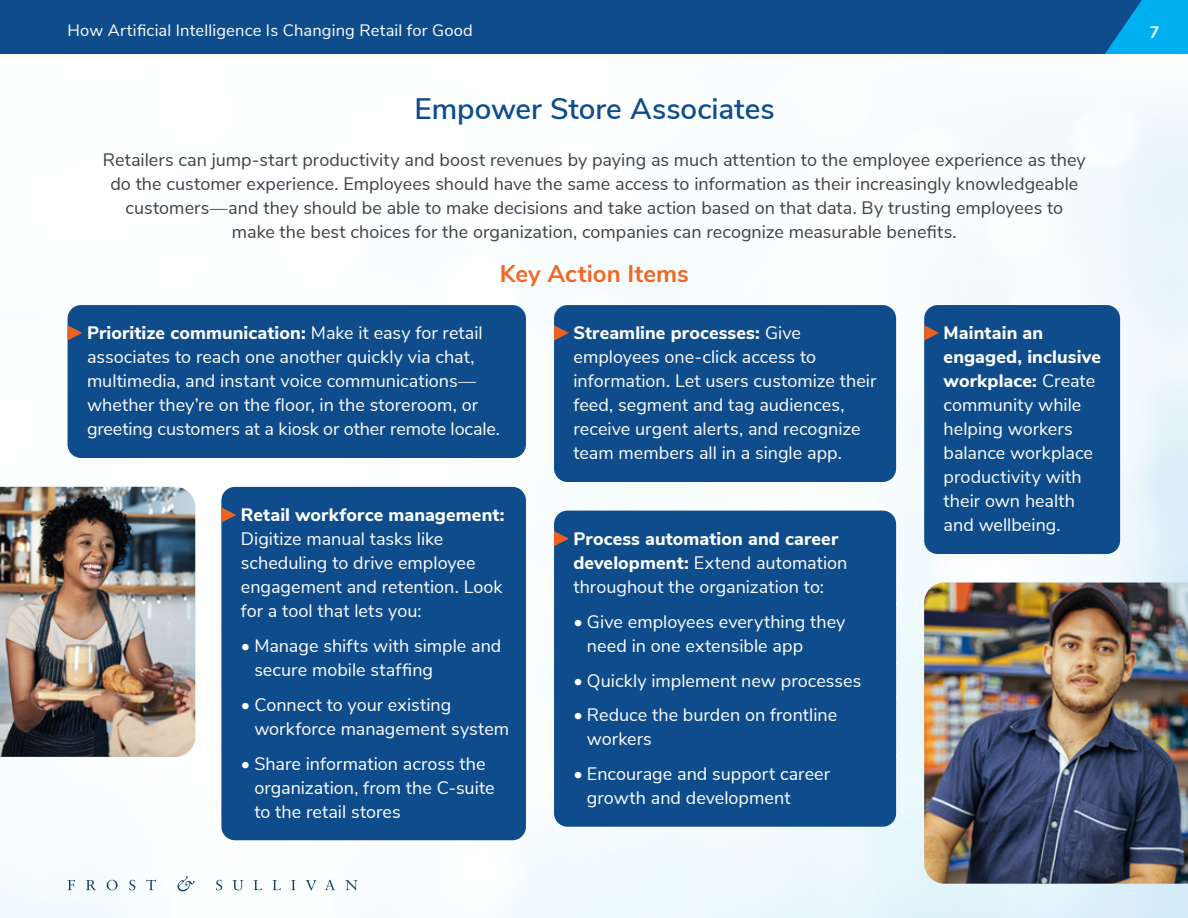
<style>
.page{position:relative;width:1188px;height:918px;background:#fff}
.page>*{position:absolute;margin:0;border:0;box-sizing:border-box;transform-origin:0 0}
.BR__1st_Lvl_Header{font:600 29.55px "Nunito Sans";color:#0e4c8b}
.BR__2nd_Lvl_Header{font:700 24px "Nunito Sans";color:#f26722}
.BR__Body_Text{font:18px/24px "Nunito Sans";color:#fff}
.BR__Body_Text-2{font:18px/24px "Nunito Sans";color:#414042;text-align:center}
.t1{font:16.5px "Nunito Sans";letter-spacing:.01em;color:#fff}
.t2{font:700 16.5px "Nunito Sans";color:#fff}
.s1{font-weight:800}
</style>
<div class="page">
<img style="left:0;top:103px;width:1188px;height:815px">
<img style="left:924px;top:583px;width:264px;height:301px">
<img style="left:0;top:487px;width:195px;height:270px">
<div style="left:0;top:0;width:1105px;height:54px;background:#0e4c8b"></div>
<svg style="left:1105px;top:0;width:83px;height:54px;background:#0399d9"></svg>
<svg style="left:68px;top:880px;width:7px;height:10px"></svg>
<svg style="left:86px;top:880px;width:10px;height:10px"></svg>
<svg style="left:107px;top:880px;width:11px;height:10px"></svg>
<svg style="left:129px;top:880px;width:6px;height:10px"></svg>
<svg style="left:146px;top:880px;width:10px;height:10px"></svg>
<svg style="left:216px;top:880px;width:6px;height:10px"></svg>
<svg style="left:233px;top:880px;width:10px;height:10px"></svg>
<svg style="left:254px;top:880px;width:8px;height:10px"></svg>
<svg style="left:273px;top:880px;width:8px;height:10px"></svg>
<svg style="left:291px;top:880px;width:5px;height:10px"></svg>
<svg style="left:306px;top:880px;width:10px;height:10px"></svg>
<svg style="left:325px;top:880px;width:10px;height:10px"></svg>
<svg style="left:345px;top:880px;width:13px;height:10px"></svg>
<svg style="left:177px;top:876px;width:17px;height:15px"></svg>
<div style="left:68px;top:305px;width:458px;height:153px;background:#0e4c8b;border-radius:14px"></div>
<div style="left:221px;top:487px;width:305px;height:153px;background:#0e4c8b;border-radius:14px"></div>
<div style="left:221px;top:618px;width:305px;height:81px;background:#0e4c8b;border-radius:14px"></div>
<div style="left:221px;top:676px;width:305px;height:81px;background:#0e4c8b;border-radius:14px"></div>
<div style="left:221px;top:735px;width:305px;height:105px;background:#0e4c8b;border-radius:14px"></div>
<div style="left:554px;top:305px;width:342px;height:177px;background:#0e4c8b;border-radius:14px"></div>
<div style="left:554px;top:511px;width:342px;height:105px;background:#0e4c8b;border-radius:14px"></div>
<div style="left:554px;top:593px;width:342px;height:81px;background:#0e4c8b;border-radius:14px"></div>
<div style="left:554px;top:652px;width:342px;height:57px;background:#0e4c8b;border-radius:13px"></div>
<div style="left:554px;top:687px;width:342px;height:81px;background:#0e4c8b;border-radius:14px"></div>
<div style="left:554px;top:746px;width:342px;height:81px;background:#0e4c8b;border-radius:14px"></div>
<div style="left:924px;top:305px;width:196px;height:249px;background:#0e4c8b;border-radius:14px"></div>
<svg style="left:68px;top:325px;width:14px;height:16px"></svg>
<svg style="left:221px;top:507px;width:15px;height:16px"></svg>
<svg style="left:554px;top:325px;width:15px;height:16px"></svg>
<svg style="left:554px;top:531px;width:15px;height:15px"></svg>
<svg style="left:924px;top:325px;width:15px;height:16px"></svg>
<p class="t1" style="left:68px;top:18px;width:407px">How Artificial Intelligence Is Changing Retail for Good</p>
<p class="t2" style="left:1150px;top:20px;width:11px">7</p>
<h1 class="BR__1st_Lvl_Header" style="left:415px;top:88px;width:362px">Empower Store Associates</h1>
<p class="BR__Body_Text-2" style="left:103px;top:146px;width:984px">Retailers can jump-start productivity and boost revenues by paying as much attention to the employee experience as they do the customer experience. Employees should have the same access to information as their increasingly knowledgeable customers—and they should be able to make decisions and take action based on that data. By trusting employees to make the best choices for the organization, companies can recognize measurable benefits.</p>
<h2 class="BR__2nd_Lvl_Header" style="left:500px;top:256px;width:191px">Key Action Items</h2>
<p class="BR__Body_Text" style="left:87px;top:320px;width:415px"><span class="s1">Prioritize communication:</span> Make it easy for retail associates to reach one another quickly via chat, multimedia, and instant voice communications— whether they’re on the floor, in the storeroom, or greeting customers at a kiosk or other remote locale.</p>
<p class="BR__Body_Text" style="left:241px;top:502px;width:265px"><span class="s1">Retail workforce management:<br></span>Digitize manual tasks like scheduling to drive employee engagement and retention. Look for a tool that lets you:</p>
<p class="BR__Body_Text" style="left:254px;top:633px;width:249px;text-indent:-14px">• Manage shifts with simple and secure mobile staffing</p>
<p class="BR__Body_Text" style="left:254px;top:692px;width:256px;text-indent:-14px">• Connect to your existing workforce management system</p>
<p class="BR__Body_Text" style="left:254px;top:750px;width:242px;text-indent:-14px">• Share information across the organization, from the C-suite to the retail stores</p>
<p class="BR__Body_Text" style="left:573px;top:320px;width:304px"><span class="s1">Streamline processes:</span> Give employees one-click access to information. Let users customize their feed, segment and tag audiences, receive urgent alerts, and recognize team members all in a single app.</p>
<p class="BR__Body_Text" style="left:573px;top:526px;width:276px"><span class="s1">Process automation and career development:</span> Extend automation throughout the organization to:</p>
<p class="BR__Body_Text" style="left:587px;top:608px;width:260px;text-indent:-14px">• Give employees everything they need in one extensible app</p>
<p class="BR__Body_Text" style="left:573px;top:667px;width:289px">• Quickly implement new processes</p>
<p class="BR__Body_Text" style="left:587px;top:702px;width:252px;text-indent:-14px">• Reduce the burden on frontline workers</p>
<p class="BR__Body_Text" style="left:587px;top:761px;width:245px;text-indent:-14px">• Encourage and support career growth and development</p>
<p class="BR__Body_Text" style="left:944px;top:320px;width:159px"><span class="s1">Maintain an engaged, inclusive workplace:</span> Create community while helping workers balance workplace productivity with their own health and wellbeing.</p>
</div>
